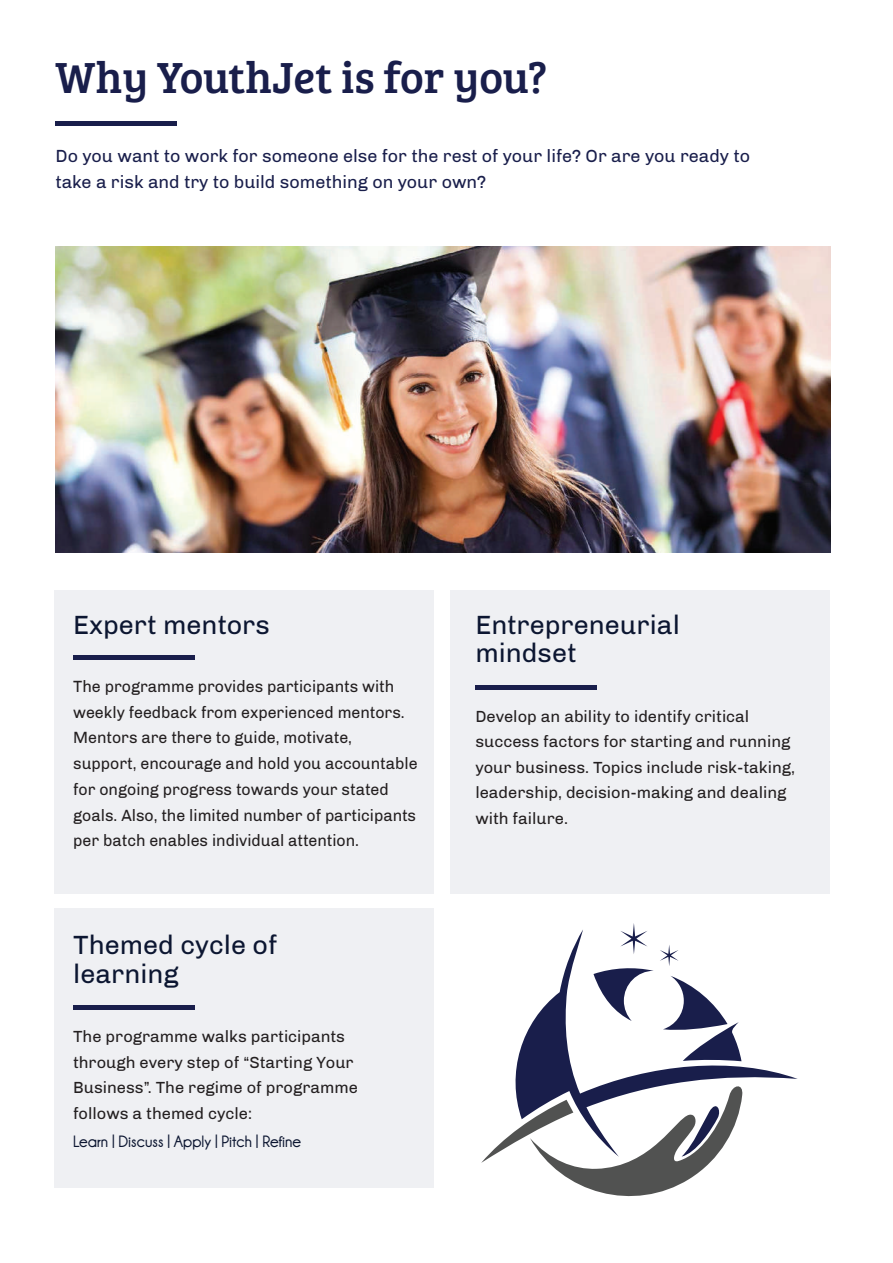
<style>
.page{position:relative;width:893px;height:1263px;background:#fff}
.page>*{position:absolute;margin:0;border:0;box-sizing:border-box;transform-origin:0 0}
.t1{font:45px "Bree Serif";color:#191e4b}
.t2{font:27px/28.5px "Chivo";color:#0c1631}
.t3{font:18px/25.5px "Chivo";color:#191e4b}
.t4{font:16.65px/25.7px "Chivo";color:#231f20;scale:.96 1}
.t5{font:16.5px/25.5px "Chivo";color:#231f20}
.t6{font:700 16.5px "Champagne&Limousines";color:#0c1631}
</style>
<div class="page">
<div style="left:55px;top:121px;width:122px;height:5px;background:#191e4b"></div>
<div style="left:450px;top:590px;width:380px;height:304px;background:#eff0f3"></div>
<div style="left:55px;top:590px;width:379px;height:304px;background:#eff0f3"></div>
<div style="left:55px;top:908px;width:379px;height:280px;background:#eff0f3"></div>
<img style="left:55px;top:246px;width:775px;height:306px">
<hr style="left:73px;top:655px;width:122px;height:4px;background:#191e4b">
<hr style="left:475px;top:685px;width:122px;height:4px;background:#191e4b">
<svg style="left:515px;top:929px;width:282px;height:154px"></svg>
<svg style="left:593px;top:966px;width:60px;height:55px"></svg>
<svg style="left:481px;top:1083px;width:262px;height:114px"></svg>
<div style="left:73px;top:1005px;width:122px;height:5px;background:#191e4b"></div>
<h1 class="t1" style="left:55px;top:45px;width:493px">Why YouthJet is for you?</h1>
<p class="t3" style="left:55px;top:143px;width:696px">Do you want to work for someone else for the rest of your life? Or are you ready to take a risk and try to build something on your own?</p>
<h2 class="t2" style="left:73px;top:610px;width:198px">Expert mentors</h2>
<p class="t4" style="left:73px;top:673px;width:360px">The programme provides participants with weekly feedback from experienced mentors.<br>Mentors are there to guide, motivate, support, encourage and hold you accountable for ongoing progress towards your stated goals. Also, the limited number of participants per batch enables individual attention.</p>
<h2 class="t2" style="left:73px;top:931px;width:206px">Themed cycle of learning</h2>
<p class="t5" style="left:73px;top:1024px;width:286px">The programme walks participants through every step of “Starting Your<br>Business”. The regime of programme follows a themed cycle:</p>
<p class="t6" style="left:73px;top:1132px;width:230px">Learn | Discuss | Apply | Pitch | Refine</p>
<h2 class="t2" style="left:475px;top:610px;width:206px">Entrepreneurial mindset</h2>
<p class="t5" style="left:475px;top:703px;width:321px">Develop an ability to identify critical success factors for starting and running your business. Topics include risk-taking, leadership, decision-making and dealing with failure.</p>
</div>
